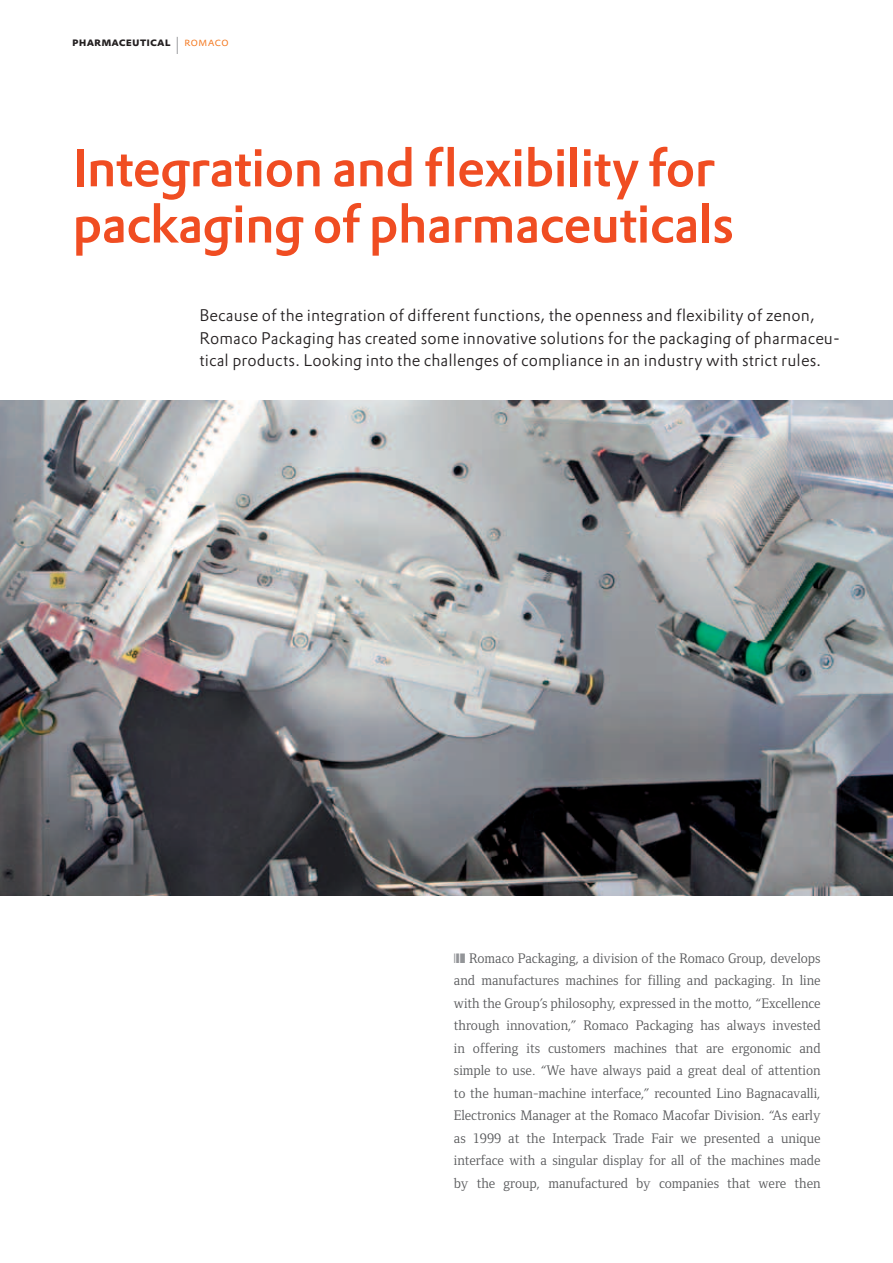
<style>
.page{position:relative;width:893px;height:1263px;background:#fff}
.page>*{position:absolute;margin:0;border:0;box-sizing:border-box;transform-origin:0 0}
.t1{font:500 52.5px/56.2px "DTL Prokyon TOT";letter-spacing:-.02em;color:#f04d22}
.t2{font:300 16.5px/22.5px "DTL Prokyon TOT";letter-spacing:.005em;color:#231f20}
.t3{font:14.25px/22.5px "Foundry Form Serif";color:#57585a;text-align:justify}
.t4{font:700 12px "DTL Prokyon TOT Caps";letter-spacing:.005em;color:#231f20}
.s1{font-weight:300;font-size:24px;color:#939598}
.s2{font-weight:300;color:#f47921}
.s3{color:#939598}
</style>
<div class="page">
<img style="left:0;top:400px;width:893px;height:495px">
<p class="t4" style="left:72px;top:34px;width:158px">pharmaceutical <span class="s1">I</span> <span class="s2">romaco</span></p>
<h1 class="t1" style="left:72px;top:139px;width:663px">Integration and flexibility for packaging of pharmaceuticals</h1>
<p class="t2" style="left:199px;top:304px;width:642px">Because of the integration of different functions, the openness and flexibility of zenon,<br>Romaco Packaging has created some innovative solutions for the packaging of pharmaceu&shy;tical products. Looking into the challenges of compliance in an industry with strict rules.</p>
<p class="t3" style="left:454px;top:947px;width:368px"><span class="s3">❘❙❚</span> Romaco Packaging, a division of the Romaco Group, develops and manufactures machines for filling and packaging. In line with the Group’s philosophy, expressed in the motto, “Excellence through innovation,” Romaco Packaging has always invested in offering its customers machines that are ergonomic and simple to use. “We have always paid a great deal of attention to the human-machine interface,” recounted Lino Bagnacavalli, Electronics Manager at the Romaco Macofar Division. “As early as 1999 at the Interpack Trade Fair we presented a unique interface with a singular display for all of the machines made by the group, manufactured by companies that were then</p>
</div>
